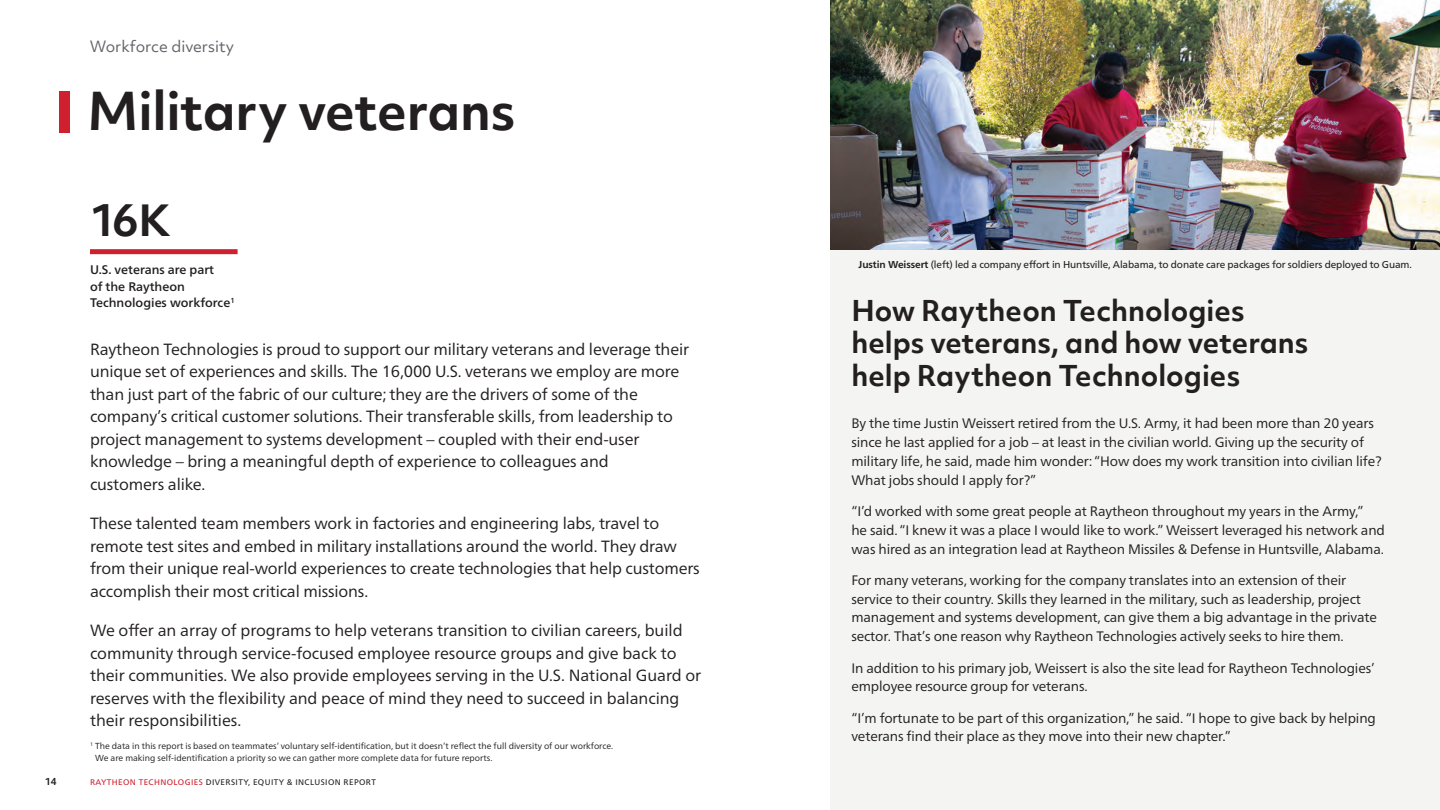
<style>
.page{position:relative;width:1440px;height:810px;background:#fff}
.page>*{position:absolute;margin:0;border:0;box-sizing:border-box;transform-origin:0 0}
.t1{font:700 50px "Objektiv Mk 2";letter-spacing:-.005em;color:#231f20}
.t2{font:700 42.5px "Objektiv Mk 2";color:#231f20}
.t3{font:700 27.5px/32.5px "Objektiv Mk 2";color:#231f20}
.t4{font:16.25px/22.5px "Neue Frutiger World";letter-spacing:-.01em;color:#231f20}
.t5{font:15px "Objektiv Mk 2";color:#62656a}
.t6{font:13.75px/18.8px "Neue Frutiger World";letter-spacing:-.01em;color:#231f20}
.t7{font:500 12.5px/16.2px "Neue Frutiger World";color:#231f20}
.t8{font:10px "Neue Frutiger World";letter-spacing:-.01em;color:#231f20}
.t9{font:700 9.38px "Objektiv Mk 2";color:#231f20}
.t10{font:8.75px/11.2px "Neue Frutiger World";color:#231f20}
.t11{font:8.12px "Neue Frutiger World";letter-spacing:.05em;color:#231f20}
.s1{font-size:41.25px}
.s2{color:#cf202f}
.s3{font-weight:700}
</style>
<div class="page">
<div style="left:830px;top:0;width:610px;height:810px;background:#f4f4f3"></div>
<img style="left:830px;top:0;width:610px;height:249px">
<div style="left:90px;top:249px;width:148px;height:5px;background:#cf202f"></div>
<div style="left:60px;top:92px;width:10px;height:41px;background:#cf202f"></div>
<p class="t5" style="left:90px;top:36px;width:146px">Workforce diversity</p>
<h1 class="t1" style="left:88px;top:76px;width:429px">Military veterans</h1>
<h2 class="t2" style="left:90px;top:190px;width:82px">16<span class="s1">K</span></h2>
<p class="t7" style="left:90px;top:262px;width:146px">U.S. veterans are part<br>of the Raytheon<br>Technologies workforce<sup>1</sup></p>
<p class="t4" style="left:90px;top:338px;width:601px">Raytheon Technologies is proud to support our military veterans and leverage their unique set of experiences and skills. The 16,000 U.S. veterans we employ are more than just part of the fabric of our culture; they are the drivers of some of the company’s critical customer solutions. Their transferable skills, from leadership to project management to systems development – coupled with their end-user knowledge – bring a meaningful depth of experience to colleagues and<br>customers alike.</p>
<p class="t4" style="left:90px;top:512px;width:611px">These talented team members work in factories and engineering labs, travel to remote test sites and embed in military installations around the world. They draw from their unique real-world experiences to create technologies that help customers accomplish their most critical missions.</p>
<p class="t4" style="left:90px;top:619px;width:613px">We offer an array of programs to help veterans transition to civilian careers, build community through service-focused employee resource groups and give back to their communities. We also provide employees serving in the U.S. National Guard or reserves with the flexibility and peace of mind they need to succeed in balancing their responsibilities.</p>
<p class="t10" style="left:95px;top:741px;width:520px;text-indent:-5px"><sup>1</sup> The data in this report is based on teammates’ voluntary self-identification, but it doesn’t reflect the full diversity of our workforce.<br>We are making self-identification a priority so we can gather more complete data for future reports.</p>
<p class="t9" style="left:45px;top:775px;width:13px">14</p>
<p class="t11" style="left:90px;top:776px;width:287px"><span class="s2">RAYTHEON TECHNOLOGIES</span> DIVERSITY, EQUITY &amp; INCLUSION REPORT</p>
<p class="t8" style="left:859px;top:257px;width:555px"><span class="s3">Justin Weissert</span> (left) led a company effort in Huntsville, Alabama, to donate care packages for soldiers deployed to Guam.</p>
<h3 class="t3" style="left:851px;top:294px;width:459px">How Raytheon Technologies helps veterans, and how veterans help Raytheon Technologies</h3>
<p class="t6" style="left:851px;top:414px;width:532px">By the time Justin Weissert retired from the U.S. Army, it had been more than 20 years since he last applied for a job – at least in the civilian world. Giving up the security of military life, he said, made him wonder: “How does my work transition into civilian life?<br>What jobs should I apply for?”</p>
<p class="t6" style="left:851px;top:502px;width:535px">“I’d worked with some great people at Raytheon throughout my years in the Army,”<br>he said. “I knew it was a place I would like to work.” Weissert leveraged his network and was hired as an integration lead at Raytheon Missiles &amp; Defense in Huntsville, Alabama.</p>
<p class="t6" style="left:851px;top:571px;width:527px">For many veterans, working for the company translates into an extension of their service to their country. Skills they learned in the military, such as leadership, project management and systems development, can give them a big advantage in the private sector. That’s one reason why Raytheon Technologies actively seeks to hire them.</p>
<p class="t6" style="left:851px;top:659px;width:525px">In addition to his primary job, Weissert is also the site lead for Raytheon Technologies’ employee resource group for veterans.</p>
<p class="t6" style="left:851px;top:709px;width:526px">“I’m fortunate to be part of this organization,” he said. “I hope to give back by helping veterans find their place as they move into their new chapter.”</p>
</div>
